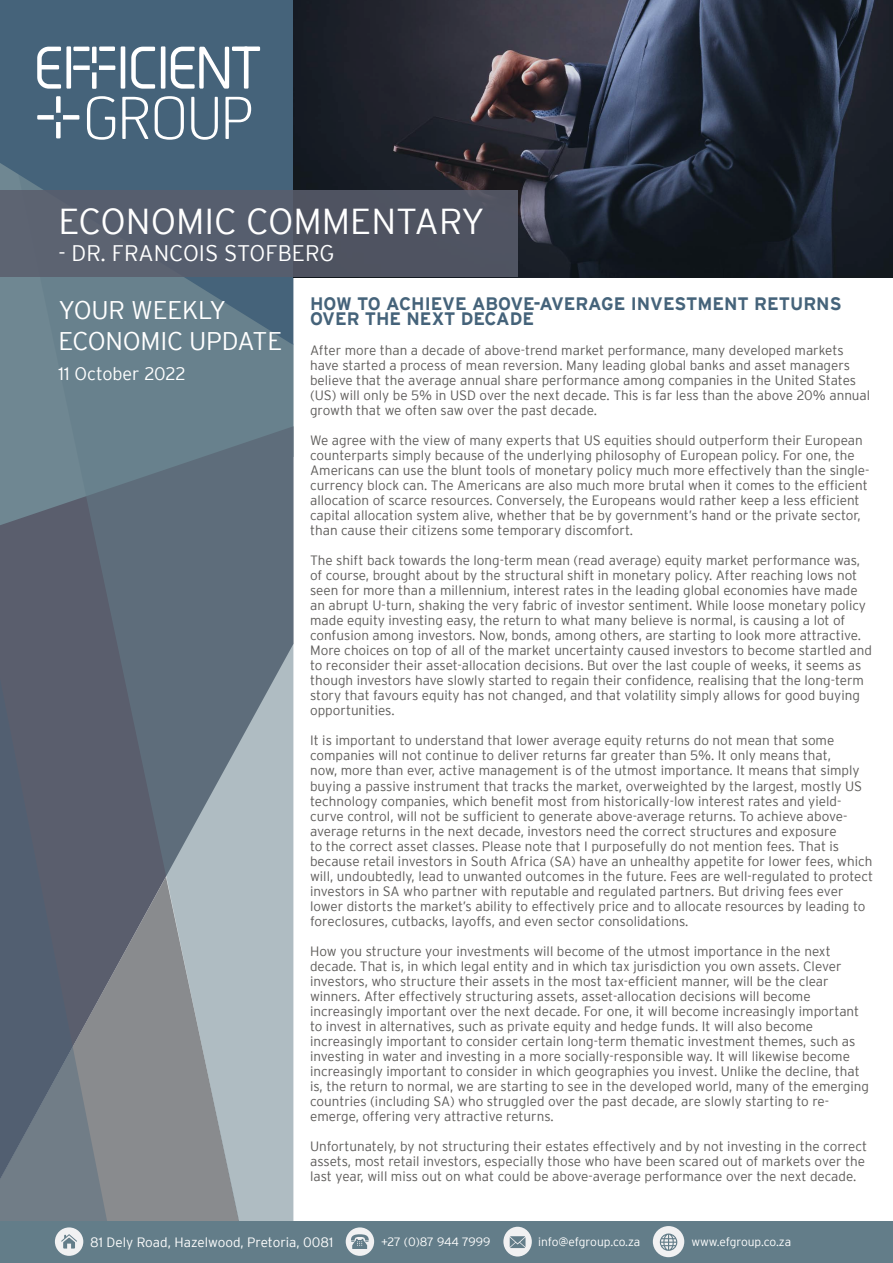
<style>
.page{position:relative;width:893px;height:1263px;background:#fff}
.page>*{position:absolute;margin:0;border:0;box-sizing:border-box;transform-origin:0 0}
.t1{font:300 36px "Interstate";color:#fff}
.t2{font:300 25.5px/30.6px "Interstate";letter-spacing:-.01em;color:#fff}
.t3{font:300 22.5px "Interstate";color:#fff}
.t4{font:700 18px/15px "Interstate";color:#45637a}
.t5{font:300 18px "Interstate";color:#fff}
.t6{font:300 13.5px/15px "Interstate";color:#5e5c5a}
.t7{font:300 13.5px "Interstate";color:#fff}
.t8{font:300 12px "Interstate";letter-spacing:-.01em;color:#fff}
</style>
<div class="page">
<svg style="left:0;top:345px;width:293px;height:876px;background:#7c8a94"></svg>
<svg style="left:0;top:0;width:293px;height:345px;background:#4f6c7f"></svg>
<svg style="left:0;top:471px;width:115px;height:750px;background:#5f6775"></svg>
<svg style="left:131px;top:47px;width:24px;height:42px"></svg>
<svg style="left:37px;top:46px;width:78px;height:43px"></svg>
<svg style="left:37px;top:96px;width:42px;height:42px;background:#637c8f"></svg>
<svg style="left:87px;top:96px;width:28px;height:44px"></svg>
<svg style="left:122px;top:97px;width:27px;height:42px"></svg>
<svg style="left:155px;top:96px;width:29px;height:44px"></svg>
<svg style="left:191px;top:97px;width:27px;height:43px"></svg>
<svg style="left:225px;top:97px;width:26px;height:42px"></svg>
<svg style="left:121px;top:46px;width:4px;height:43px"></svg>
<svg style="left:161px;top:46px;width:4px;height:43px"></svg>
<svg style="left:171px;top:46px;width:89px;height:43px"></svg>
<div style="left:0;top:1221px;width:893px;height:42px;background:#637d89"></div>
<svg style="left:55px;top:1227px;width:28px;height:29px"></svg>
<svg style="left:653px;top:1226px;width:31px;height:31px"></svg>
<div style="left:346px;top:1227px;width:28px;height:29px;background:#f1f1f2;border-radius:50%"></div>
<svg style="left:351px;top:1234px;width:18px;height:15px"></svg>
<svg style="left:503px;top:1227px;width:29px;height:29px"></svg>
<svg style="left:293px;top:0;width:600px;height:277px;background:#252a36"></svg>
<div style="left:0;top:190px;width:518px;height:87px;background:linear-gradient(to right,#5c6574,#4d505e)"></div>
<h1 class="t1" style="left:58px;top:201px;width:428px">ECONOMIC COMMENTARY</h1>
<h3 class="t3" style="left:58px;top:241px;width:277px">- DR. FRANCOIS STOFBERG</h3>
<h2 class="t2" style="left:58px;top:295px;width:225px">YOUR WEEKLY<br>ECONOMIC UPDATE</h2>
<h3 class="t5" style="left:58px;top:363px;width:129px">11 October 2022</h3>
<h3 class="t4" style="left:310px;top:296px;width:533px">HOW TO ACHIEVE ABOVE-AVERAGE INVESTMENT RETURNS<br>OVER THE NEXT DECADE</h3>
<p class="t6" style="left:310px;top:343px;width:562px">After more than a decade of above-trend market performance, many developed markets have started a process of mean reversion. Many leading global banks and asset managers believe that the average annual share performance among companies in the United States (US) will only be 5% in USD over the next decade. This is far less than the above 20% annual growth that we often saw over the past decade.</p>
<p class="t6" style="left:310px;top:433px;width:561px">We agree with the view of many experts that US equities should outperform their European counterparts simply because of the underlying philosophy of European policy. For one, the Americans can use the blunt tools of monetary policy much more effectively than the single&shy;currency block can. The Americans are also much more brutal when it comes to the efficient allocation of scarce resources. Conversely, the Europeans would rather keep a less efficient capital allocation system alive, whether that be by government’s hand or the private sector, than cause their citizens some temporary discomfort.</p>
<p class="t6" style="left:310px;top:553px;width:563px">The shift back towards the long-term mean (read average) equity market performance was, of course, brought about by the structural shift in monetary policy. After reaching lows not seen for more than a millennium, interest rates in the leading global economies have made an abrupt U-turn, shaking the very fabric of investor sentiment. While loose monetary policy made equity investing easy, the return to what many believe is normal, is causing a lot of confusion among investors. Now, bonds, among others, are starting to look more attractive.<br>More choices on top of all of the market uncertainty caused investors to become startled and to reconsider their asset-allocation decisions. But over the last couple of weeks, it seems as though investors have slowly started to regain their confidence, realising that the long-term story that favours equity has not changed, and that volatility simply allows for good buying opportunities.</p>
<p class="t6" style="left:310px;top:733px;width:565px">It is important to understand that lower average equity returns do not mean that some companies will not continue to deliver returns far greater than 5%. It only means that,<br>now, more than ever, active management is of the utmost importance. It means that simply buying a passive instrument that tracks the market, overweighted by the largest, mostly US technology companies, which benefit most from historically-low interest rates and yield&shy;curve control, will not be sufficient to generate above-average returns. To achieve above&shy;average returns in the next decade, investors need the correct structures and exposure<br>to the correct asset classes. Please note that I purposefully do not mention fees. That is because retail investors in South Africa (SA) have an unhealthy appetite for lower fees, which will, undoubtedly, lead to unwanted outcomes in the future. Fees are well-regulated to protect investors in SA who partner with reputable and regulated partners. But driving fees ever lower distorts the market’s ability to effectively price and to allocate resources by leading to foreclosures, cutbacks, layoffs, and even sector consolidations.</p>
<p class="t6" style="left:310px;top:943px;width:561px">How you structure your investments will become of the utmost importance in the next decade. That is, in which legal entity and in which tax jurisdiction you own assets. Clever investors, who structure their assets in the most tax-efficient manner, will be the clear winners. After effectively structuring assets, asset-allocation decisions will become increasingly important over the next decade. For one, it will become increasingly important to invest in alternatives, such as private equity and hedge funds. It will also become increasingly important to consider certain long-term thematic investment themes, such as investing in water and investing in a more socially-responsible way. It will likewise become increasingly important to consider in which geographies you invest. Unlike the decline, that is, the return to normal, we are starting to see in the developed world, many of the emerging countries (including SA) who struggled over the past decade, are slowly starting to re&shy;emerge, offering very attractive returns.</p>
<p class="t6" style="left:310px;top:1138px;width:558px">Unfortunately, by not structuring their estates effectively and by not investing in the correct assets, most retail investors, especially those who have been scared out of markets over the last year, will miss out on what could be above-average performance over the next decade.</p>
<p class="t7" style="left:90px;top:1235px;width:245px">81 Dely Road, Hazelwood, Pretoria, 0081</p>
<p class="t8" style="left:381px;top:1235px;width:111px">+27 (0)87 944 7999</p>
<p class="t8" style="left:538px;top:1235px;width:104px">info@efgroup.co.za</p>
<p class="t8" style="left:691px;top:1235px;width:101px">www.efgroup.co.za</p>
</div>
